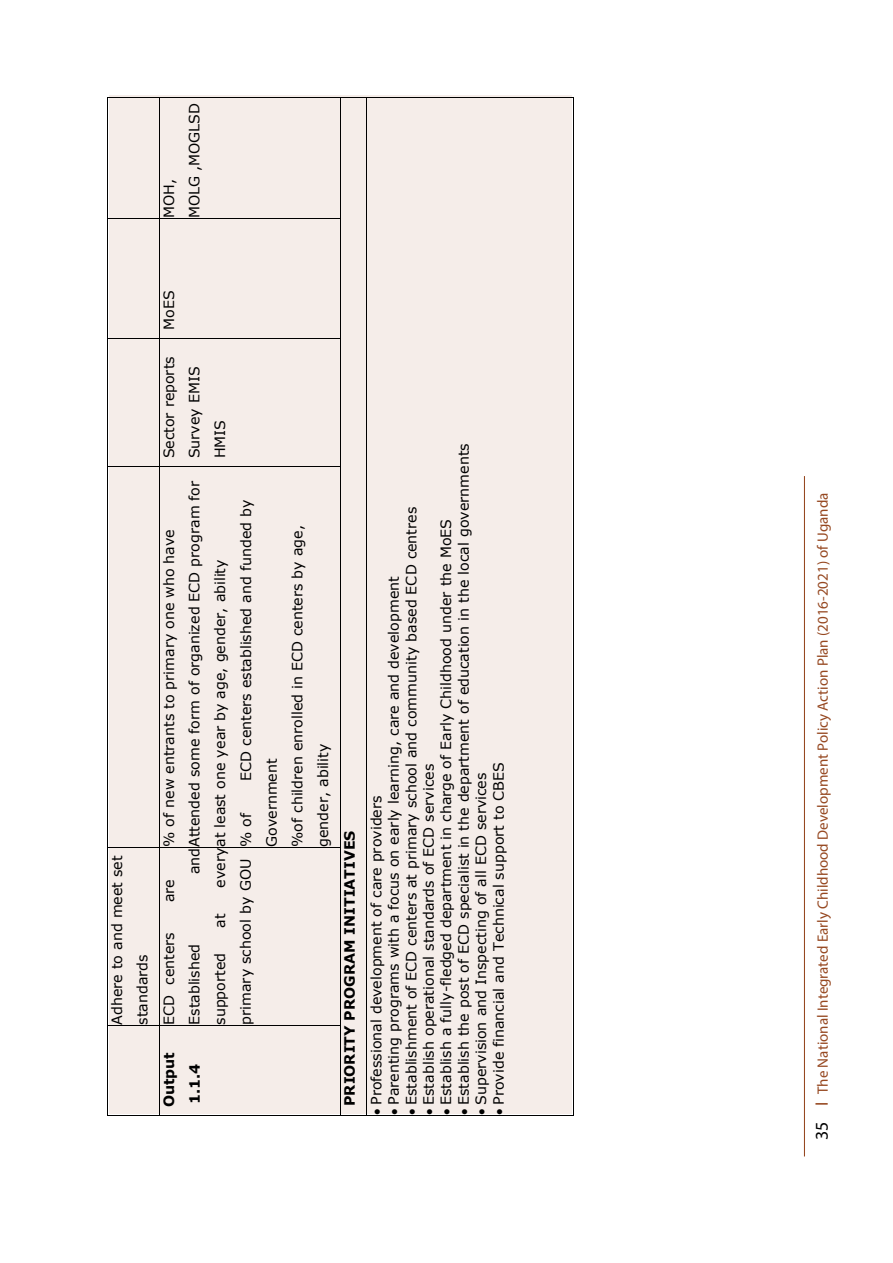
<style>
.page{position:relative;width:893px;height:1263px;background:#fff}
.page>*{position:absolute;margin:0;border:0;box-sizing:border-box;transform-origin:0 0}
.t1{font:15px "Myriad Pro";color:#964821}
.t2{font:14.25px/25.5px "Verdana";color:#000}
.t3{font:700 14.25px/25.8px "Verdana";color:#000}
.s1{font-size:18px;color:#000}
.s2{font-size:18px}
</style>
<div class="page">
<hr style="left:804px;top:476px;width:1px;height:680px;background:#964821">
<div style="left:109px;top:95px;width:462px;height:1019px;background:#f5ede9"></div>
<hr style="left:107px;top:1025px;width:1px;height:90px;background:#000">
<hr style="left:107px;top:848px;width:1px;height:177px;background:#000">
<hr style="left:107px;top:466px;width:1px;height:381px;background:#000">
<hr style="left:107px;top:339px;width:1px;height:127px;background:#000">
<hr style="left:107px;top:219px;width:1px;height:120px;background:#000">
<hr style="left:107px;top:98px;width:1px;height:120px;background:#000">
<hr style="left:108px;top:1115px;width:51px;height:1px;background:#000">
<hr style="left:108px;top:1025px;width:51px;height:1px;background:#000">
<hr style="left:108px;top:847px;width:51px;height:1px;background:#000">
<hr style="left:108px;top:466px;width:51px;height:1px;background:#000">
<hr style="left:108px;top:339px;width:51px;height:1px;background:#000">
<hr style="left:108px;top:218px;width:51px;height:1px;background:#000">
<hr style="left:108px;top:97px;width:51px;height:1px;background:#000">
<hr style="left:159px;top:1025px;width:1px;height:90px;background:#000">
<hr style="left:159px;top:848px;width:1px;height:177px;background:#000">
<hr style="left:159px;top:466px;width:1px;height:381px;background:#000">
<hr style="left:159px;top:339px;width:1px;height:127px;background:#000">
<hr style="left:159px;top:219px;width:1px;height:120px;background:#000">
<hr style="left:159px;top:98px;width:1px;height:120px;background:#000">
<hr style="left:160px;top:1115px;width:180px;height:1px;background:#000">
<hr style="left:160px;top:1025px;width:180px;height:1px;background:#000">
<hr style="left:160px;top:847px;width:180px;height:1px;background:#000">
<hr style="left:160px;top:466px;width:180px;height:1px;background:#000">
<hr style="left:160px;top:339px;width:180px;height:1px;background:#000">
<hr style="left:160px;top:218px;width:180px;height:1px;background:#000">
<hr style="left:160px;top:97px;width:180px;height:1px;background:#000">
<hr style="left:340px;top:1025px;width:1px;height:90px;background:#000">
<hr style="left:340px;top:848px;width:1px;height:177px;background:#000">
<hr style="left:340px;top:466px;width:1px;height:381px;background:#000">
<hr style="left:340px;top:339px;width:1px;height:127px;background:#000">
<hr style="left:340px;top:219px;width:1px;height:120px;background:#000">
<hr style="left:340px;top:98px;width:1px;height:120px;background:#000">
<svg style="left:340px;top:1115px;width:27px;height:1px"></svg>
<hr style="left:366px;top:98px;width:1px;height:1017px;background:#000">
<svg style="left:340px;top:97px;width:27px;height:1px"></svg>
<hr style="left:367px;top:1115px;width:206px;height:1px;background:#000">
<hr style="left:573px;top:98px;width:1px;height:1017px;background:#000">
<hr style="left:367px;top:97px;width:206px;height:1px;background:#000">
<p class="t2" style="left:156px;top:218px;width:116px;rotate:-90deg">MOH,<br>MOLG ,MOGLSD</p>
<p class="t2" style="left:104px;top:1025px;width:171px;rotate:-90deg">Adhere to and meet set standards</p>
<p class="t2" style="left:156px;top:330px;width:41px;rotate:-90deg">MoES</p>
<p class="t2" style="left:156px;top:458px;width:103px;rotate:-90deg">Sector reports<br>Survey EMIS<br>HMIS</p>
<p class="t2" style="left:156px;top:847px;width:319px;rotate:-90deg">% of new entrants to primary one who have</p>
<p class="t2" style="left:156px;top:902px;width:25px;rotate:-90deg">are</p>
<p class="t2" style="left:181px;top:874px;width:395px;rotate:-90deg">andAttended some form of organized ECD program for</p>
<p class="t2" style="left:156px;top:1025px;width:94px;rotate:-90deg">ECD centers</p>
<p class="t2" style="left:181px;top:1025px;width:82px;rotate:-90deg">Established</p>
<p class="t3" style="left:156px;top:1107px;width:57px;rotate:-90deg">Output<br>1.1.4</p>
<p class="t2" style="left:233px;top:847px;width:349px;text-indent:66px;rotate:-90deg">ECD centers established and funded by<br>Government<br>%of children enrolled in ECD centers by age, gender, ability</p>
<p class="t2" style="left:207px;top:1025px;width:467px;text-indent:137px;rotate:-90deg">everyat least one year by age, gender, ability primary school by GOU</p>
<p class="t2" style="left:233px;top:847px;width:36px;rotate:-90deg">% of</p>
<p class="t2" style="left:207px;top:927px;width:16px;rotate:-90deg">at</p>
<p class="t2" style="left:207px;top:1025px;width:73px;rotate:-90deg">supported</p>
<p class="t3" style="left:337px;top:1106px;width:277px;rotate:-90deg">PRIORITY PROGRAM INITIATIVES</p>
<p class="t2" style="left:451px;top:1115px;width:673px;rotate:-90deg">• Establish the post of ECD specialist in the department of education in the local governments</p>
<p class="t2" style="left:398px;top:1115px;width:609px;rotate:-90deg">• Establishment of ECD centers at primary school and community based ECD centres</p>
<p class="t2" style="left:433px;top:1115px;width:598px;rotate:-90deg">• Establish a fully-fledged department in charge of Early Childhood under the MoES</p>
<p class="t2" style="left:381px;top:1115px;width:540px;rotate:-90deg">• Parenting programs with a focus on early learning, care and development</p>
<p class="t2" style="left:468px;top:1115px;width:344px;rotate:-90deg">• Supervision and Inspecting of all ECD services</p>
<p class="t2" style="left:486px;top:1115px;width:354px;rotate:-90deg">• Provide financial and Technical support to CBES</p>
<p class="t2" style="left:416px;top:1115px;width:352px;rotate:-90deg">• Establish operational standards of ECD services</p>
<p class="t2" style="left:363px;top:1115px;width:321px;rotate:-90deg">• Professional development of care providers</p>
<p class="t1" style="left:813px;top:1140px;width:648px;rotate:-90deg"><span class="s1">35</span> <span class="s2">I</span> The National Integrated Early Childhood Development Policy Action Plan (2016-2021) of Uganda</p>
</div>
